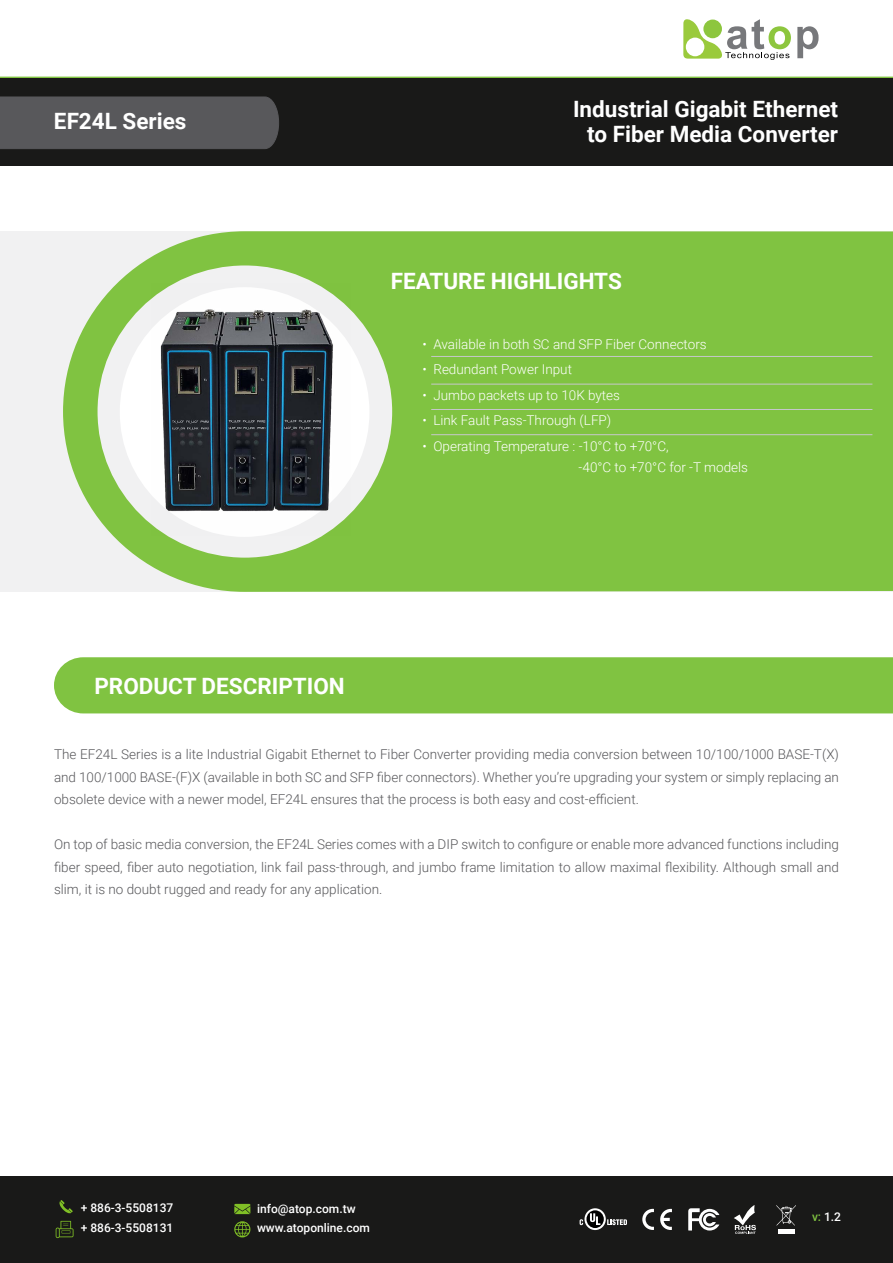
<style>
.page{position:relative;width:893px;height:1263px;background:#fff}
.page>*{position:absolute;margin:0;border:0;box-sizing:border-box;transform-origin:0 0}
.t1{font:700 22.5px/25.5px "Roboto";color:#fff;text-align:right}
.t2{font:300 13.5px/22.5px "Roboto";color:#58585b;text-align:justify}
.t3{font:300 13.5px/20.7px "Roboto";color:#fff}
.t4{font:500 12px/19.5px "Roboto";color:#fff}
.s1{color:#80c341}
</style>
<div class="page">
<div style="left:0;top:1176px;width:893px;height:87px;background:#191918"></div>
<svg style="left:660px;top:1209px;width:12px;height:21px"></svg>
<svg style="left:642px;top:1209px;width:12px;height:21px"></svg>
<svg style="left:688px;top:1208px;width:31px;height:22px"></svg>
<svg style="left:734px;top:1205px;width:22px;height:29px"></svg>
<svg style="left:607px;top:1219px;width:20px;height:6px"></svg>
<svg style="left:584px;top:1208px;width:22px;height:22px"></svg>
<svg style="left:586px;top:1210px;width:18px;height:18px"></svg>
<svg style="left:590px;top:1213px;width:10px;height:12px"></svg>
<svg style="left:580px;top:1219px;width:3px;height:6px"></svg>
<svg style="left:683px;top:19px;width:108px;height:41px"></svg>
<svg style="left:797px;top:26px;width:22px;height:32px"></svg>
<hr style="left:778px;top:1230px;width:16px;height:4px;background:#fff">
<svg style="left:776px;top:1205px;width:20px;height:20px"></svg>
<hr style="left:0;top:77px;width:893px;height:1px;background:#80c341">
<svg style="left:56px;top:1221px;width:18px;height:17px"></svg>
<svg style="left:234px;top:1204px;width:16px;height:10px"></svg>
<svg style="left:234px;top:1221px;width:16px;height:16px"></svg>
<svg style="left:59px;top:1200px;width:14px;height:13px"></svg>
<div style="left:0;top:79px;width:893px;height:87px;background:#191918"></div>
<div style="left:0;top:97px;width:279px;height:52px;background:#58585b"></div>
<div style="left:0;top:231px;width:893px;height:361px;background:#f1f1f2"></div>
<svg style="left:63px;top:231px;width:830px;height:361px;background:#8dc856"></svg>
<div style="left:120px;top:287px;width:249px;height:250px;background:#fff;border-radius:50%"></div>
<div style="left:54px;top:657px;width:839px;height:56px;background:#80c341"></div>
<hr style="left:431px;top:409px;width:441px;height:1px;background:#c6c8ca">
<hr style="left:431px;top:384px;width:441px;height:1px;background:#c6c8ca">
<hr style="left:431px;top:434px;width:441px;height:1px;background:#c6c8ca">
<hr style="left:431px;top:356px;width:441px;height:1px;background:#c6c8ca">
<img style="left:151px;top:283px;width:200px;height:253px">
<h1 class="t1" style="left:54px;top:107px;width:134px">EF24L Series</h1>
<h1 class="t1" style="left:573px;top:95px;width:267px">Industrial Gigabit Ethernet to Fiber Media Converter</h1>
<h1 class="t1" style="left:391px;top:268px;width:233px">FEATURE HIGHLIGHTS</h1>
<p class="t3" style="left:422px;top:333px;width:286px">• Available in both SC and SFP Fiber Connectors</p>
<p class="t3" style="left:422px;top:359px;width:151px">• Redundant Power Input</p>
<p class="t3" style="left:422px;top:384px;width:199px">• Jumbo packets up to 10K bytes</p>
<p class="t3" style="left:422px;top:410px;width:190px">• Link Fault Pass-Through (LFP)</p>
<p class="t3" style="left:579px;top:435px;width:171px;text-indent:-156px">• Operating Temperature : -10°C to +70°C,<br>-40°C to +70°C for -T models</p>
<h1 class="t1" style="left:94px;top:672px;width:252px">PRODUCT DESCRIPTION</h1>
<p class="t2" style="left:54px;top:742px;width:786px">The EF24L Series is a lite Industrial Gigabit Ethernet to Fiber Converter providing media conversion between 10/100/1000 BASE-T(X) and 100/1000 BASE-(F)X (available in both SC and SFP fiber connectors). Whether you’re upgrading your system or simply replacing an obsolete device with a newer model, EF24L ensures that the process is both easy and cost-efficient.</p>
<p class="t2" style="left:54px;top:832px;width:786px">On top of basic media conversion, the EF24L Series comes with a DIP switch to configure or enable more advanced functions including fiber speed, fiber auto negotiation, link fail pass-through, and jumbo frame limitation to allow maximal flexibility. Although small and slim, it is no doubt rugged and ready for any application.</p>
<p class="t4" style="left:81px;top:1198px;width:94px">+ 886-3-5508137 + 886-3-5508131</p>
<p class="t4" style="left:257px;top:1198px;width:114px">info@atop.com.tw www.atoponline.com</p>
<p class="t4" style="left:812px;top:1207px;width:31px"><span class="s1">v:</span> 1.2</p>
</div>
